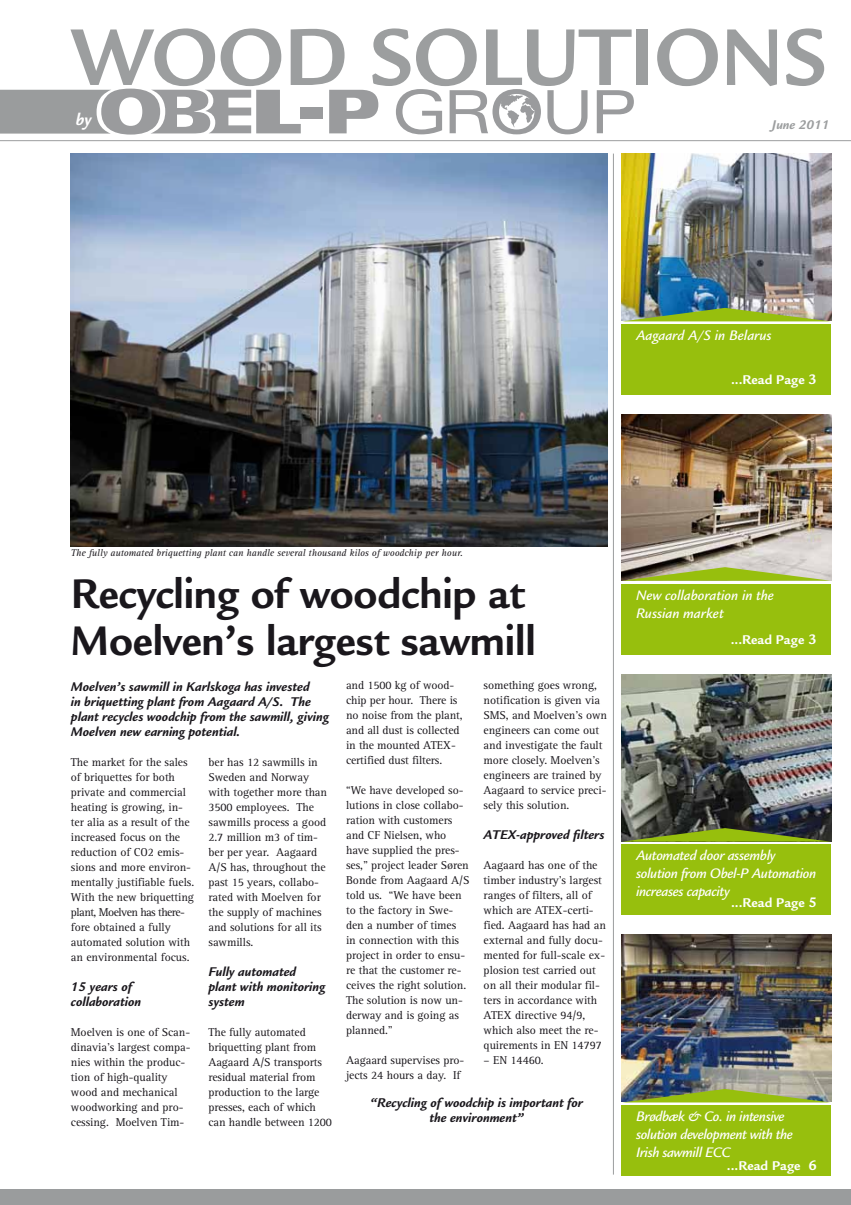
<style>
.page{position:relative;width:851px;height:1205px;background:#fff}
.page>*{position:absolute;margin:0;border:0;box-sizing:border-box;transform-origin:0 0}
.t1{font:700 87.5px "Legacy Sans";color:#9c9e9f;scale:.95 1}
.t2{font:700 45px/47.5px "Legacy Sans";letter-spacing:-.005em;color:#1a171c;scale:.96 1}
.t3{font:italic 700 17.88px "Legacy Sans";color:#fff}
.t4{font:italic 500 15px/18px "Legacy Sans";letter-spacing:-.02em;color:#fff}
.t5{font:italic 500 15px/18px "Legacy Sans";color:#fff}
.t6{font:italic 700 13.75px/15px "Legacy Sans";color:#1a171c}
.t7{font:700 13.75px "Legacy Sans";color:#fff}
.t8{font:italic 700 13.75px "Legacy Sans";color:#9c9e9f}
.t9{font:11.75px/15px "Rotis Serif";letter-spacing:-.005em;color:#1a171c}
.t10{font:italic 10px "Rotis Serif";letter-spacing:-.005em;color:#1a171c}
.s1{font-size:15px}
</style>
<div class="page">
<div style="left:0;top:1189px;width:850px;height:16px;background:#9a9c9d"></div>
<svg style="left:396px;top:89px;width:46px;height:45px"></svg>
<svg style="left:449px;top:89px;width:92px;height:45px"></svg>
<svg style="left:547px;top:90px;width:40px;height:44px"></svg>
<svg style="left:596px;top:90px;width:37px;height:43px"></svg>
<div style="left:300px;top:107px;width:23px;height:12px;background:#9a9b9d"></div>
<svg style="left:0;top:89px;width:301px;height:46px"></svg>
<svg style="left:329px;top:90px;width:49px;height:43px"></svg>
<hr style="left:613px;top:154px;width:1px;height:1020px;background:#9c9e9f">
<hr style="left:0;top:140px;width:850px;height:1px;background:#9c9e9f">
<img style="left:621px;top:154px;width:210px;height:166px">
<img style="left:622px;top:308px;width:208px;height:13px">
<div style="left:621px;top:324px;width:209px;height:71px;background:#97bf0d"></div>
<img style="left:621px;top:414px;width:210px;height:167px">
<svg style="left:622px;top:567px;width:208px;height:14px;background:#a0b057"></svg>
<div style="left:621px;top:584px;width:209px;height:71px;background:#97bf0d"></div>
<img style="left:621px;top:675px;width:210px;height:166px">
<svg style="left:622px;top:828px;width:208px;height:13px;background:#637825"></svg>
<div style="left:621px;top:844px;width:209px;height:71px;background:#97bf0d"></div>
<img style="left:621px;top:935px;width:210px;height:166px">
<img style="left:622px;top:1089px;width:208px;height:13px">
<div style="left:621px;top:1105px;width:209px;height:71px;background:#97bf0d"></div>
<img style="left:71px;top:154px;width:536px;height:392px">
<h1 class="t1" style="left:71px;top:7px;width:788px">Wood Solutions</h1>
<h3 class="t3" style="left:76px;top:109px;width:18px">by</h3>
<p class="t8" style="left:771px;top:117px;width:59px">June 2011</p>
<p class="t5" style="left:636px;top:327px;width:137px">Aagaard A/S in Belarus</p>
<p class="t7" style="left:731px;top:371px;width:87px">...Read Page <span class="s1">3</span></p>
<p class="t10" style="left:71px;top:547px;width:393px">The fully automated briquetting plant can handle several thousand kilos of woodchip per hour.</p>
<h2 class="t2" style="left:71px;top:570px;width:485px">Recycling of woodchip at<br>Moelven’s largest sawmill</h2>
<p class="t6" style="left:71px;top:679px;width:259px">Moelven’s sawmill in Karlskoga has invested<br>in briquetting plant from Aagaard A/S. The plant recycles woodchip from the sawmill, giving Moelven new earning potential.</p>
<p class="t9" style="left:71px;top:755px;width:125px">The market for the sales of briquettes for both private and commercial heating is growing, in&shy;ter alia as a result of the increased focus on the reduction of CO2 emis&shy;sions and more environ&shy;mentally justifiable fuels.<br>With the new briquetting plant, Moelven has there&shy;fore obtained a fully automated solution with an environmental focus.</p>
<p class="t6" style="left:71px;top:979px;width:72px">15 years of collaboration</p>
<p class="t9" style="left:71px;top:1025px;width:121px">Moelven is one of Scan&shy;dinavia’s largest compa&shy;nies within the produc&shy;tion of high-quality wood and mechanical woodworking and pro&shy;cessing. Moelven Tim-</p>
<p class="t9" style="left:346px;top:678px;width:118px">and 1500 kg of wood&shy;chip per hour. There is no noise from the plant, and all dust is collected in the mounted ATEX&shy;certified dust filters.</p>
<p class="t9" style="left:346px;top:783px;width:125px">“We have developed so&shy;lutions in close collabo&shy;ration with customers and CF Nielsen, who have supplied the pres&shy;ses,” project leader Søren<br>Bonde from Aagaard A/S told us. “We have been to the factory in Swe&shy;den a number of times<br>in connection with this project in order to ensu&shy;re that the customer re&shy;ceives the right solution.<br>The solution is now un&shy;derway and is going as planned.”</p>
<p class="t9" style="left:346px;top:1053px;width:120px">Aagaard supervises pro&shy;jects 24 hours a day. If</p>
<p class="t9" style="left:483px;top:678px;width:125px">something goes wrong, notification is given via<br>SMS, and Moelven’s own engineers can come out and investigate the fault more closely. Moelven’s engineers are trained by<br>Aagaard to service preci&shy;sely this solution.</p>
<p class="t6" style="left:483px;top:827px;width:122px">ATEX-approved filters</p>
<p class="t9" style="left:483px;top:858px;width:124px">Aagaard has one of the timber industry’s largest ranges of filters, all of which are ATEX-certi&shy;fied. Aagaard has had an external and fully docu&shy;mented for full-scale ex&shy;plosion test carried out on all their modular fil&shy;ters in accordance with<br>ATEX directive 94/9, which also meet the re&shy;quirements in EN 14797</p>
<p class="t9" style="left:483px;top:1053px;width:61px">– EN 14460.</p>
<p class="t9" style="left:208px;top:755px;width:120px">ber has 12 sawmills in<br>Sweden and Norway with together more than<br>3500 employees. The sawmills process a good<br>2.7 million m3 of tim&shy;ber per year. Aagaard<br>A/S has, throughout the past 15 years, collabo&shy;rated with Moelven for the supply of machines and solutions for all its sawmills.</p>
<p class="t6" style="left:208px;top:964px;width:118px">Fully automated plant with monitoring system</p>
<p class="t9" style="left:208px;top:1025px;width:125px">The fully automated briquetting plant from<br>Aagaard A/S transports residual material from production to the large presses, each of which can handle between 1200</p>
<p class="t6" style="left:370px;top:1095px;width:214px;text-align:center">“Recycling of woodchip is important for the environment”</p>
<p class="t5" style="left:636px;top:587px;width:139px">New collaboration in the<br>Russian market</p>
<p class="t7" style="left:730px;top:631px;width:88px">...Read Page <span class="s1">3</span></p>
<p class="t4" style="left:636px;top:847px;width:182px">Automated door assembly solution from Obel-P Automation increases capacity</p>
<p class="t7" style="left:731px;top:894px;width:87px">...Read Page <span class="s1">5</span></p>
<p class="t4" style="left:636px;top:1107px;width:158px">Brødbæk &amp; Co. in intensive solution development with the<br>Irish sawmill ECC</p>
<p class="t7" style="left:726px;top:1158px;width:91px">...Read Page <span class="s1">6</span></p>
</div>
